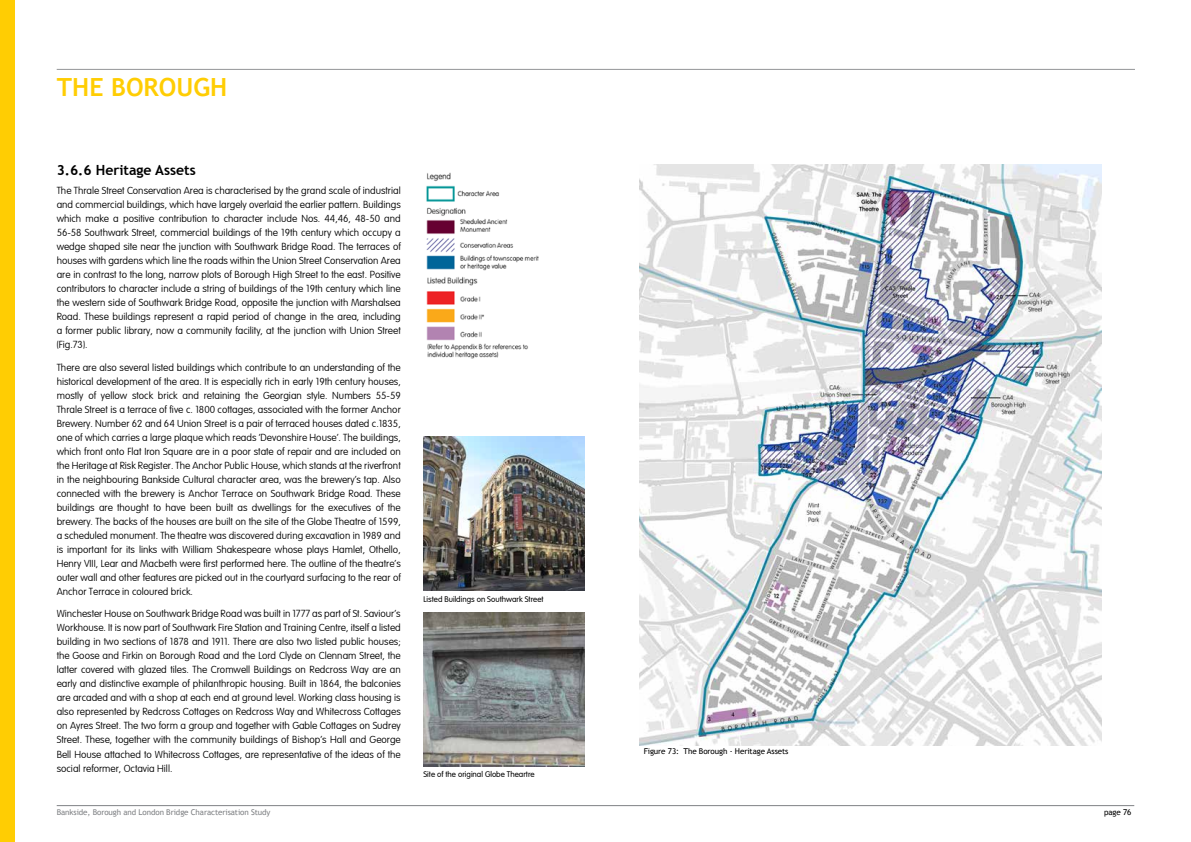
<style>
.page{position:relative;width:1191px;height:842px;background:#fff}
.page>*{position:absolute;margin:0;border:0;box-sizing:border-box;transform-origin:0 0}
.t1{font:700 25px "Trebuchet MS";color:#ffcd03}
.t2{font:700 14px "Trebuchet MS";color:#000}
.t3{font:100 10px/14px "VAG Roundedthin";color:#000;text-align:justify}
.t4{font:300 8px "VAG Roundedlight";color:#000}
.t5{font:8px "Trebuchet MS";letter-spacing:-.01em;color:#808285}
.t6{font:8px "Trebuchet MS";letter-spacing:-.01em;color:#000}
</style>
<div class="page">
<hr style="left:57px;top:69px;width:1078px;height:1px;background:#939598">
<div style="left:0;top:0;width:15px;height:842px;background:#ffcd03"></div>
<hr style="left:57px;top:805px;width:1077px;height:1px;background:#808285">
<img style="left:639px;top:164px;width:462px;height:582px">
<img style="left:426px;top:172px;width:113px;height:187px">
<img style="left:423px;top:437px;width:161px;height:154px">
<img style="left:423px;top:612px;width:161px;height:154px">
<h1 class="t1" style="left:57px;top:72px;width:172px">THE BOROUGH</h1>
<h2 class="t2" style="left:57px;top:161px;width:140px">3.6.6 Heritage Assets</h2>
<p class="t3" style="left:57px;top:184px;width:345px">The Thrale Street Conservation Area is characterised by the grand scale of industrial and commercial buildings, which have largely overlaid the earlier pattern. Buildings which make a positive contribution to character include Nos. 44,46, 48-50 and 56-58 Southwark Street, commercial buildings of the 19th century which occupy a wedge shaped site near the junction with Southwark Bridge Road. The terraces of houses with gardens which line the roads within the Union Street Conservation Area are in contrast to the long, narrow plots of Borough High Street to the east. Positive contributors to character include a string of buildings of the 19th century which line the western side of Southwark Bridge Road, opposite the junction with Marshalsea Road. These buildings represent a rapid period of change in the area, including a former public library, now a community facility, at the junction with Union Street (Fig.73).</p>
<p class="t3" style="left:57px;top:360px;width:345px">There are also several listed buildings which contribute to an understanding of the historical development of the area. It is especially rich in early 19th century houses, mostly of yellow stock brick and retaining the Georgian style. Numbers 55-59<br>Thrale Street is a terrace of five c. 1800 cottages, associated with the former Anchor Brewery. Number 62 and 64 Union Street is a pair of terraced houses dated c.1835, one of which carries a large plaque which reads ‘Devonshire House’. The buildings, which front onto Flat Iron Square are in a poor state of repair and are included on the Heritage at Risk Register. The Anchor Public House, which stands at the riverfront in the neighbouring Bankside Cultural character area, was the brewery’s tap. Also connected with the brewery is Anchor Terrace on Southwark Bridge Road. These buildings are thought to have been built as dwellings for the executives of the brewery. The backs of the houses are built on the site of the Globe Theatre of 1599, a scheduled monument. The theatre was discovered during excavation in 1989 and is important for its links with William Shakespeare whose plays Hamlet, Othello, Henry VIII, Lear and Macbeth were first performed here. The outline of the theatre’s outer wall and other features are picked out in the courtyard surfacing to the rear of Anchor Terrace in coloured brick.</p>
<p class="t3" style="left:57px;top:607px;width:345px">Winchester House on Southwark Bridge Road was built in 1777 as part of St. Saviour’s Workhouse. It is now part of Southwark Fire Station and Training Centre, itself a listed building in two sections of 1878 and 1911. There are also two listed public houses; the Goose and Firkin on Borough Road and the Lord Clyde on Clennam Street, the latter covered with glazed tiles. The Cromwell Buildings on Redcross Way are an early and distinctive example of philanthropic housing. Built in 1864, the balconies are arcaded and with a shop at each end at ground level. Working class housing is also represented by Redcross Cottages on Redcross Way and Whitecross Cottages on Ayres Street. The two form a group and together with Gable Cottages on Sudrey Street. These, together with the community buildings of Bishop’s Hall and George Bell House attached to Whitecross Cottages, are representative of the ideas of the social reformer, Octavia Hill.</p>
<p class="t4" style="left:423px;top:594px;width:122px">Listed Buildings on Southwark Street</p>
<p class="t4" style="left:423px;top:770px;width:113px">Site of the original Globe Theartre</p>
<p class="t6" style="left:643px;top:747px;width:146px">Figure 73: The Borough - Heritage Assets</p>
<p class="t5" style="left:57px;top:807px;width:215px">Bankside, Borough and London Bridge Characterisation Study</p>
<p class="t6" style="left:1104px;top:807px;width:29px">page 76</p>
</div>
